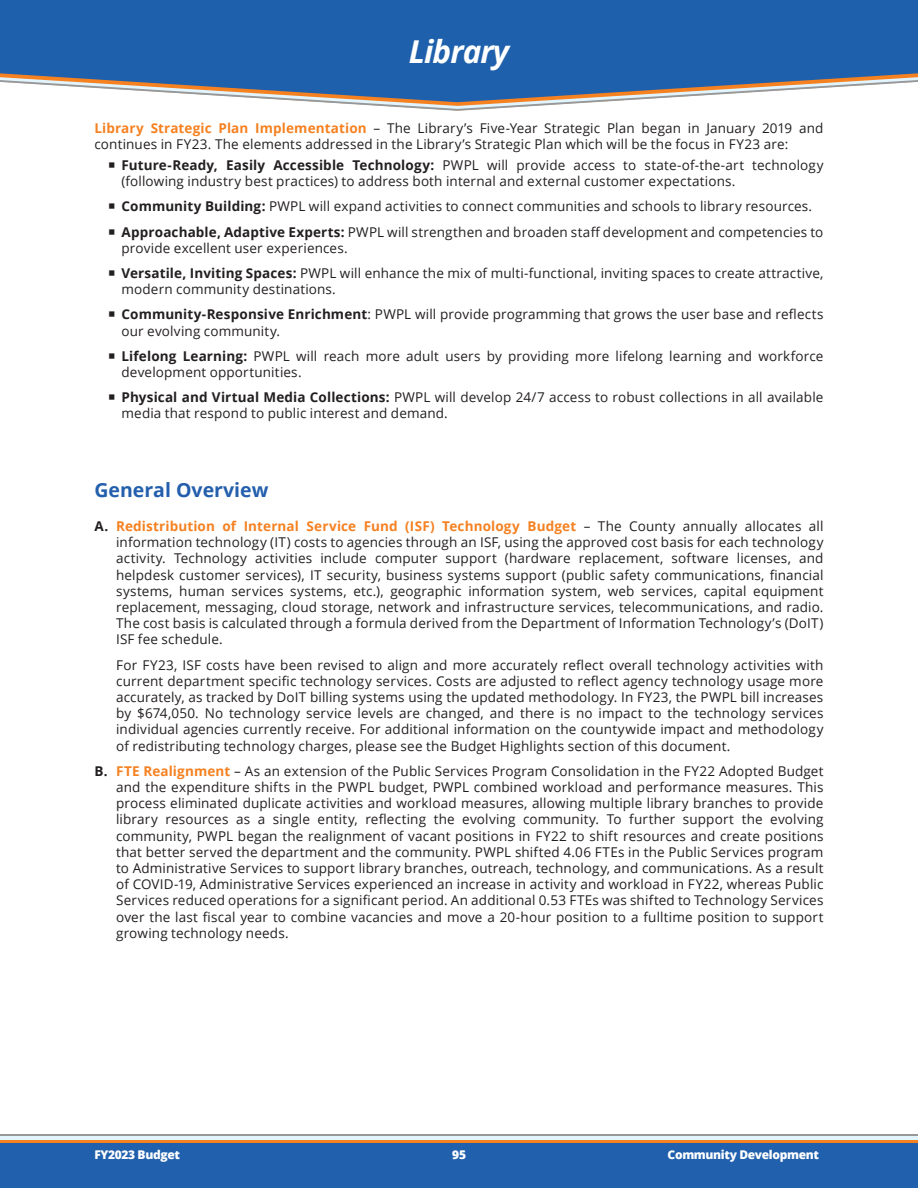
<style>
.page{position:relative;width:918px;height:1188px;background:#fff}
.page>*{position:absolute;margin:0;border:0;box-sizing:border-box;transform-origin:0 0}
.t1{font:italic 700 31.5px "Open Sans";letter-spacing:-.03em;color:#fff}
.Heading_L1{font:700 19.5px "Open Sans";color:#235fad}
.Tab_1{font:13.5px/16.2px "Open Sans";letter-spacing:.01em;color:#231f20}
.Body{font:13.5px/16.2px "Open Sans";letter-spacing:.01em;color:#231f20}
.t2{font:800 12px "Open Sans";letter-spacing:-.03em;color:#fff}
.s1{font-weight:700;color:#f58121}
.s2{font-weight:700}
</style>
<div class="page">
<div style="left:0;top:0;width:918px;height:68px;background:#1f60ac"></div>
<svg style="left:0;top:68px;width:918px;height:43px"></svg>
<div style="left:0;top:1135px;width:918px;height:53px;background:#2060ad"></div>
<div style="left:0;top:1135px;width:918px;height:8px;background:#f58120"></div>
<div style="left:0;top:1135px;width:918px;height:5px;background:#e2f4fd"></div>
<hr style="left:0;top:1135px;width:918px;height:1px;background:#96989a">
<p class="t1" style="left:409px;top:29px;width:102px">Library</p>
<p class="Body" style="left:94px;top:120px;width:731px"><span class="s1">Library Strategic Plan Implementation</span> – The Library’s Five-Year Strategic Plan began in January 2019 and continues in FY23. The elements addressed in the Library’s Strategic Plan which will be the focus in FY23 are:</p>
<p class="Tab_1" style="left:122px;top:157px;width:704px"><span class="s2">Future-Ready, Easily Accessible Technology:</span> PWPL will provide access to state-of-the-art technology (following industry best practices) to address both internal and external customer expectations.</p>
<p class="Tab_1" style="left:122px;top:198px;width:692px"><span class="s2">Community Building:</span> PWPL will expand activities to connect communities and schools to library resources.</p>
<p class="Tab_1" style="left:122px;top:223px;width:703px"><span class="s2">Approachable, Adaptive Experts:</span> PWPL will strengthen and broaden staff development and competencies to provide excellent user experiences.</p>
<p class="Tab_1" style="left:122px;top:265px;width:703px"><span class="s2">Versatile, Inviting Spaces:</span> PWPL will enhance the mix of multi-functional, inviting spaces to create attractive, modern community destinations.</p>
<p class="Tab_1" style="left:122px;top:306px;width:703px"><span class="s2">Community-Responsive Enrichment</span>: PWPL will provide programming that grows the user base and reflects our evolving community.</p>
<p class="Tab_1" style="left:122px;top:348px;width:703px"><span class="s2">Lifelong Learning:</span> PWPL will reach more adult users by providing more lifelong learning and workforce development opportunities.</p>
<p class="Tab_1" style="left:122px;top:389px;width:704px"><span class="s2">Physical and Virtual Media Collections:</span> PWPL will develop 24/7 access to robust collections in all available media that respond to public interest and demand.</p>
<p class="Heading_L1" style="left:94px;top:476px;width:175px">General Overview</p>
<p class="Tab_1" style="left:116px;top:518px;width:709px;text-align:justify;text-indent:-22px"><span class="s2">A.</span> <span class="s1">Redistribution of Internal Service Fund (ISF) Technology Budget</span> – The County annually allocates all information technology (IT) costs to agencies through an ISF, using the approved cost basis for each technology activity. Technology activities include computer support (hardware replacement, software licenses, and helpdesk customer services), IT security, business systems support (public safety communications, financial systems, human services systems, etc.), geographic information system, web services, capital equipment replacement, messaging, cloud storage, network and infrastructure services, telecommunications, and radio.<br>The cost basis is calculated through a formula derived from the Department of Information Technology’s (DoIT)<br>ISF fee schedule.</p>
<p class="Tab_1" style="left:116px;top:656px;width:709px;text-align:justify">For FY23, ISF costs have been revised to align and more accurately reflect overall technology activities with current department specific technology services. Costs are adjusted to reflect agency technology usage more accurately, as tracked by DoIT billing systems using the updated methodology. In FY23, the PWPL bill increases by $674,050. No technology service levels are changed, and there is no impact to the technology services individual agencies currently receive. For additional information on the countywide impact and methodology of redistributing technology charges, please see the Budget Highlights section of this document.</p>
<p class="Tab_1" style="left:116px;top:762px;width:709px;text-align:justify;text-indent:-22px"><span class="s2">B.</span> <span class="s1">FTE Realignment</span> – As an extension of the Public Services Program Consolidation in the FY22 Adopted Budget and the expenditure shifts in the PWPL budget, PWPL combined workload and performance measures. This process eliminated duplicate activities and workload measures, allowing multiple library branches to provide library resources as a single entity, reflecting the evolving community. To further support the evolving community, PWPL began the realignment of vacant positions in FY22 to shift resources and create positions that better served the department and the community. PWPL shifted 4.06 FTEs in the Public Services program to Administrative Services to support library branches, outreach, technology, and communications. As a result of COVID-19, Administrative Services experienced an increase in activity and workload in FY22, whereas Public Services reduced operations for a significant period. An additional 0.53 FTEs was shifted to Technology Services over the last fiscal year to combine vacancies and move a 20-hour position to a fulltime position to support growing technology needs.</p>
<p class="t2" style="left:94px;top:1146px;width:87px">FY2023 Budget</p>
<p class="t2" style="left:452px;top:1146px;width:15px">95</p>
<p class="t2" style="left:668px;top:1146px;width:153px">Community Development</p>
</div>
